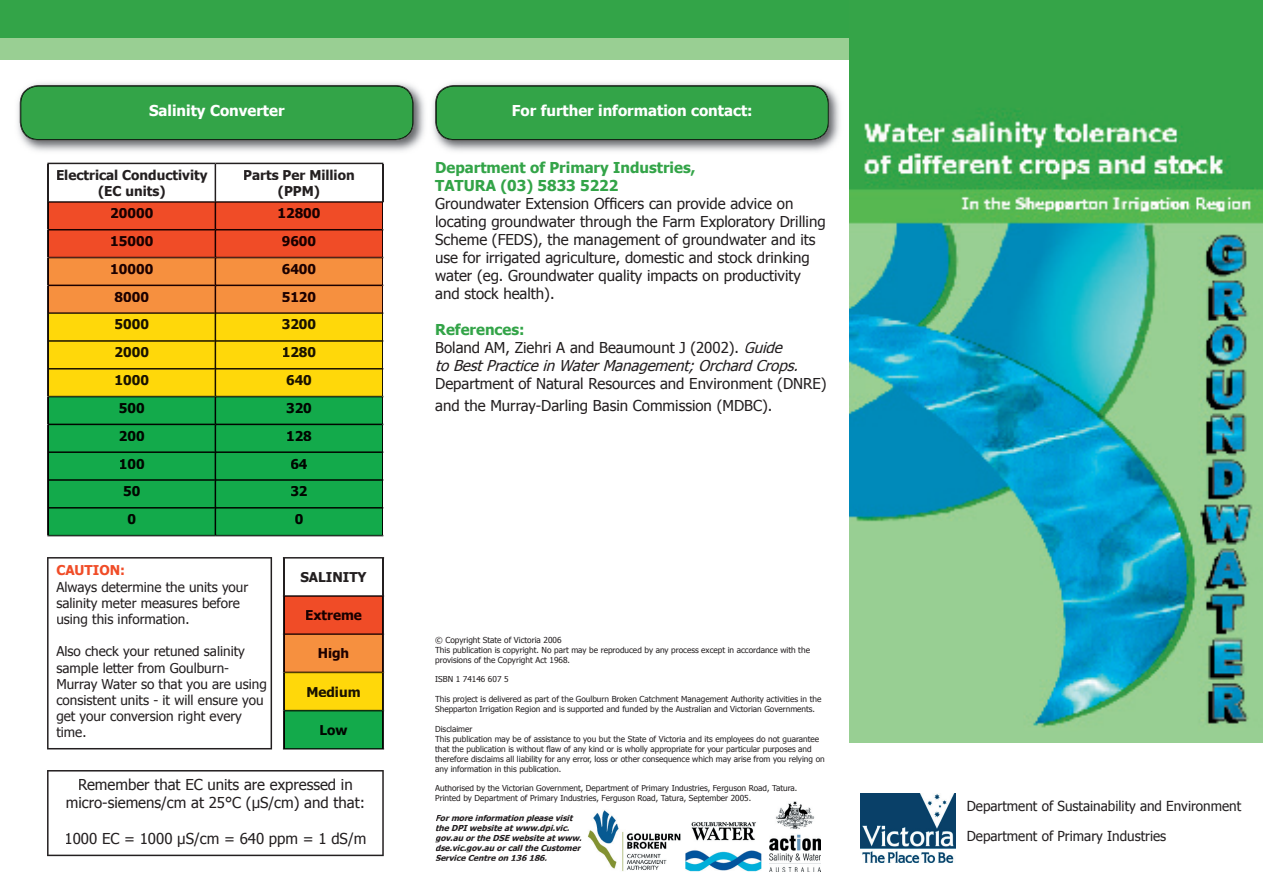
<style>
.page{position:relative;width:1263px;height:893px;background:#fff}
.page>*{position:absolute;margin:0;border:0;box-sizing:border-box;transform-origin:0 0}
.t1{font:15px/18px "Tahoma";color:#231f20}
.t2{font:italic 15px/18px "Tahoma";color:#231f20}
.t3{font:700 15px/18px "Tahoma";color:#33a448}
.t4{font:700 15px "Tahoma";color:#fff}
.t5{font:13.8px/30px "Tahoma";color:#231f20}
.t6{font:13.5px/16.2px "Tahoma";color:#231f20}
.t7{font:700 13.5px/16.2px "Tahoma";color:#231f20;text-align:center}
.t8{font:700 13.5px "Tahoma";color:#191200}
.t9{font:700 13.5px "Tahoma";color:#180000}
.t10{font:700 13.5px "Tahoma";color:#000600}
.t11{font:700 13.5px "Tahoma";color:#1c0000}
.t12{font:700 13.5px "Tahoma";color:#f04c27}
.t13{font:8.25px/9.9px "Tahoma";color:#231f20}
.t14{font:italic 700 8.25px/9.9px "Tahoma";color:#231f20}
.s1{font-weight:700;font-style:normal;color:#33a448}
.s2{font-style:normal}
</style>
<div class="page">
<img style="left:588px;top:810px;width:93px;height:61px">
<img style="left:685px;top:822px;width:76px;height:50px">
<img style="left:769px;top:801px;width:52px;height:71px">
<img style="left:860px;top:794px;width:96px;height:68px">
<img style="left:849px;top:0;width:414px;height:742px">
<div style="left:0;top:0;width:849px;height:38px;background:#33a448"></div>
<div style="left:0;top:38px;width:849px;height:21px;background:#99cf93"></div>
<img style="left:17px;top:83px;width:408px;height:69px">
<img style="left:20px;top:85px;width:394px;height:56px">
<div style="left:21px;top:86px;width:392px;height:54px;background:#33a448"></div>
<svg style="left:47px;top:163px;width:337px;height:373px;background:#98a145"></svg>
<div style="left:111px;top:208px;width:42px;height:10px;background:#f04c27"></div>
<div style="left:279px;top:208px;width:41px;height:10px;background:#f04c27"></div>
<div style="left:112px;top:236px;width:41px;height:10px;background:#f04c27"></div>
<div style="left:282px;top:236px;width:34px;height:10px;background:#f04c27"></div>
<div style="left:112px;top:264px;width:41px;height:10px;background:#f6903f"></div>
<div style="left:282px;top:264px;width:34px;height:10px;background:#f6903f"></div>
<div style="left:115px;top:292px;width:33px;height:10px;background:#f6903f"></div>
<div style="left:283px;top:292px;width:33px;height:10px;background:#f6903f"></div>
<div style="left:115px;top:319px;width:33px;height:11px;background:#ffd80a"></div>
<div style="left:282px;top:319px;width:34px;height:11px;background:#ffd80a"></div>
<div style="left:116px;top:347px;width:32px;height:10px;background:#ffd80a"></div>
<div style="left:283px;top:347px;width:33px;height:10px;background:#ffd80a"></div>
<div style="left:116px;top:375px;width:32px;height:10px;background:#ffd80a"></div>
<div style="left:287px;top:375px;width:24px;height:10px;background:#ffd80a"></div>
<div style="left:120px;top:403px;width:24px;height:10px;background:#13aa4b"></div>
<div style="left:287px;top:403px;width:24px;height:10px;background:#13aa4b"></div>
<div style="left:120px;top:431px;width:24px;height:10px;background:#13aa4b"></div>
<div style="left:287px;top:431px;width:24px;height:10px;background:#13aa4b"></div>
<div style="left:120px;top:458px;width:24px;height:11px;background:#13aa4b"></div>
<div style="left:291px;top:458px;width:16px;height:11px;background:#13aa4b"></div>
<div style="left:124px;top:486px;width:16px;height:10px;background:#13aa4b"></div>
<div style="left:291px;top:486px;width:16px;height:10px;background:#13aa4b"></div>
<div style="left:128px;top:514px;width:8px;height:10px;background:#13aa4b"></div>
<div style="left:295px;top:514px;width:8px;height:10px;background:#13aa4b"></div>
<svg style="left:283px;top:557px;width:101px;height:192px"></svg>
<div style="left:306px;top:610px;width:56px;height:10px;background:#f04c27"></div>
<div style="left:319px;top:648px;width:29px;height:13px;background:#f6903f"></div>
<div style="left:307px;top:686px;width:53px;height:11px;background:#ffd80a"></div>
<div style="left:320px;top:725px;width:27px;height:10px;background:#13aa4b"></div>
<svg style="left:47px;top:770px;width:337px;height:86px"></svg>
<svg style="left:47px;top:557px;width:225px;height:192px"></svg>
<img style="left:432px;top:83px;width:408px;height:69px">
<img style="left:435px;top:85px;width:394px;height:56px">
<div style="left:436px;top:86px;width:392px;height:54px;background:#33a448"></div>
<h1 class="t4" style="left:149px;top:100px;width:137px">Salinity Converter</h1>
<h3 class="t7" style="left:56px;top:166px;width:153px">Electrical Conductivity (EC units)</h3>
<h3 class="t7" style="left:243px;top:166px;width:113px">Parts Per Million (PPM)</h3>
<h3 class="t9" style="left:110px;top:204px;width:44px">20000</h3>
<h3 class="t9" style="left:277px;top:204px;width:44px">12800</h3>
<h3 class="t9" style="left:110px;top:232px;width:44px">15000</h3>
<h3 class="t9" style="left:282px;top:232px;width:36px">9600</h3>
<h3 class="t11" style="left:110px;top:259px;width:44px">10000</h3>
<h3 class="t11" style="left:282px;top:259px;width:36px">6400</h3>
<h3 class="t11" style="left:115px;top:287px;width:36px">8000</h3>
<h3 class="t11" style="left:282px;top:287px;width:36px">5120</h3>
<h3 class="t8" style="left:115px;top:315px;width:36px">5000</h3>
<h3 class="t8" style="left:282px;top:315px;width:36px">3200</h3>
<h3 class="t8" style="left:115px;top:343px;width:36px">2000</h3>
<h3 class="t8" style="left:282px;top:343px;width:36px">1280</h3>
<h3 class="t8" style="left:115px;top:371px;width:36px">1000</h3>
<h3 class="t8" style="left:286px;top:371px;width:27px">640</h3>
<h3 class="t10" style="left:119px;top:398px;width:27px">500</h3>
<h3 class="t10" style="left:286px;top:398px;width:27px">320</h3>
<h3 class="t10" style="left:119px;top:426px;width:27px">200</h3>
<h3 class="t10" style="left:286px;top:426px;width:27px">128</h3>
<h3 class="t10" style="left:119px;top:454px;width:27px">100</h3>
<h3 class="t10" style="left:290px;top:454px;width:19px">64</h3>
<h3 class="t10" style="left:123px;top:482px;width:19px">50</h3>
<h3 class="t10" style="left:290px;top:482px;width:19px">32</h3>
<h3 class="t10" style="left:127px;top:510px;width:10px">0</h3>
<h3 class="t10" style="left:295px;top:510px;width:10px">0</h3>
<h3 class="t12" style="left:56px;top:561px;width:70px">CAUTION:</h3>
<h3 class="t6" style="left:56px;top:578px;width:193px">Always determine the units your salinity meter measures before using this information.</h3>
<h3 class="t6" style="left:56px;top:643px;width:212px">Also check your retuned salinity sample letter from Goulburn-<br>Murray Water so that you are using consistent units - it will ensure you get your conversion right every time.</h3>
<h3 class="t7" style="left:300px;top:568px;width:68px">SALINITY</h3>
<h3 class="t9" style="left:305px;top:606px;width:58px">Extreme</h3>
<h3 class="t11" style="left:318px;top:644px;width:33px">High</h3>
<h3 class="t8" style="left:306px;top:682px;width:56px">Medium</h3>
<h3 class="t10" style="left:319px;top:720px;width:30px">Low</h3>
<h1 class="t1" style="left:66px;top:774px;width:301px;text-align:center">Remember that EC units are expressed in micro-siemens/cm at 25°C (µS/cm) and that:</h1>
<h1 class="t1" style="left:65px;top:828px;width:303px">1000 EC = 1000 µS/cm = 640 ppm = 1 dS/m</h1>
<h1 class="t4" style="left:512px;top:100px;width:242px">For further information contact:</h1>
<h1 class="t3" style="left:435px;top:158px;width:262px">Department of Primary Industries,<br>TATURA (03) 5833 5222</h1>
<p class="t1" style="left:435px;top:194px;width:392px">Groundwater Extension Officers can provide advice on locating groundwater through the Farm Exploratory Drilling Scheme (FEDS), the management of groundwater and its use for irrigated agriculture, domestic and stock drinking water (eg. Groundwater quality impacts on productivity and stock health).</p>
<h1 class="t2" style="left:435px;top:320px;width:369px"><span class="s1">References:<br></span><span class="s2">Boland AM, Ziehri A and Beaumount J (2002).</span> Guide toBestPracticeinWaterManagement;OrchardCrops.</h1>
<h1 class="t1" style="left:435px;top:372px;width:393px;line-height:21.6px">Department of Natural Resources and Environment (DNRE) and the Murray-Darling Basin Commission (MDBC).</h1>
<p class="t13" style="left:435px;top:634px;width:376px">© Copyright State of Victoria 2006<br>This publication is copyright. No part may be reproduced by any process except in accordance with the provisions of the Copyright Act 1968.</p>
<p class="t13" style="left:435px;top:674px;width:75px">ISBN 1 74146 607 5</p>
<p class="t13" style="left:435px;top:694px;width:388px">This project is delivered as part of the Goulburn Broken Catchment Management Authority activities in the<br>Shepparton Irrigation Region and is supported and funded by the Australian and Victorian Governments.</p>
<p class="t13" style="left:435px;top:724px;width:391px">Disclaimer<br>This publication may be of assistance to you but the State of Victoria and its employees do not guarantee that the publication is without flaw of any kind or is wholly appropriate for your particular purposes and therefore disclaims all liability for any error, loss or other consequence which may arise from you relying on any information in this publication.</p>
<p class="t13" style="left:435px;top:783px;width:364px">Authorised by the Victorian Government, Department of Primary Industries, Ferguson Road, Tatura.<br>Printed by Department of Primary Industries, Ferguson Road, Tatura, September 2005.</p>
<p class="t14" style="left:435px;top:813px;width:151px">Formoreinformation pleasevisit theDPIwebsiteatwww.dpi.vic. gov.au ortheDSEwebsiteatwww. dse.vic.gov.au orcalltheCustomer<br>ServiceCentreon 136 186.</p>
<h2 class="t5" style="left:967px;top:790px;width:276px">Department of Sustainability and Environment<br>Department of Primary Industries</h2>
</div>
